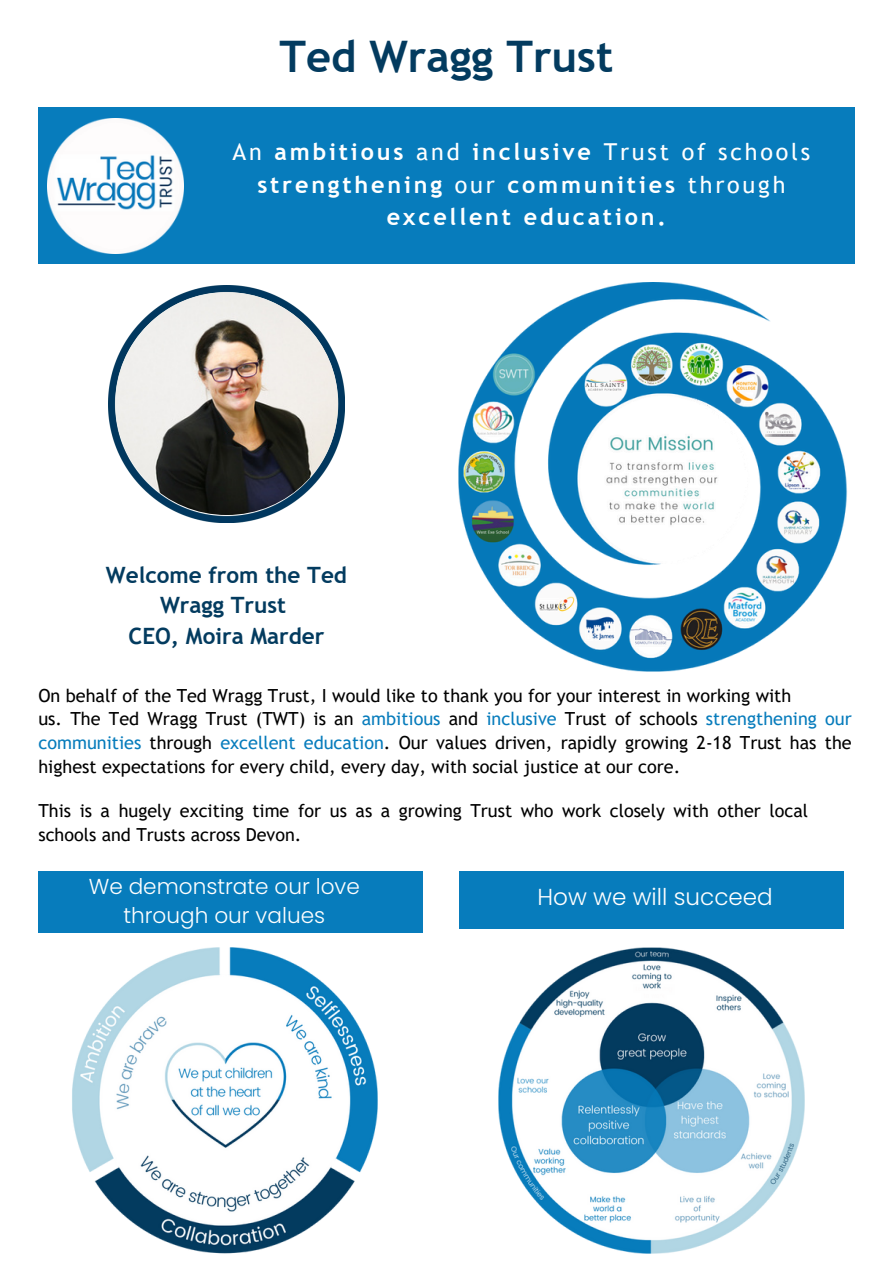
<style>
.page{position:relative;width:894px;height:1264px;background:#fff}
.page>*{position:absolute;margin:0;border:0;box-sizing:border-box;transform-origin:0 0}
.t1{font:700 43.5px "Trebuchet MS";color:#033b5f}
.t2{font:700 23.4px/32.7px "Trebuchet MS";letter-spacing:.12em;color:#fff;text-align:center}
.t3{font:300 23.1px "Poppins";color:#fff}
.t4{font:700 22.5px/30.3px "Trebuchet MS";color:#033b5f;text-align:center}
.t5{font:300 21.6px/29.2px "Poppins";color:#fff;text-align:center}
.t6{font:18px/23.7px "Trebuchet MS";color:#000;text-align:justify}
.s1{font-weight:400}
.s2{color:#077cbc}
</style>
<div class="page">
<div style="left:38px;top:107px;width:816px;height:157px;background:#077cbc"></div>
<img style="left:48px;top:118px;width:135px;height:135px">
<img style="left:108px;top:286px;width:237px;height:236px">
<img style="left:115px;top:292px;width:223px;height:223px;border-radius:50%">
<img style="left:458px;top:283px;width:390px;height:388px">
<img style="left:72px;top:947px;width:306px;height:307px">
<div style="left:38px;top:871px;width:385px;height:61px;background:#077cbc"></div>
<div style="left:458px;top:871px;width:385px;height:58px;background:#077cbc"></div>
<img style="left:498px;top:947px;width:306px;height:306px">
<p class="t1" style="left:279px;top:31px;width:335px">Ted Wragg Trust</p>
<p class="t2" style="left:232px;top:135px;width:579px"><span class="s1">An</span> ambitious <span class="s1">and</span> inclusive <span class="s1">Trust of schools </span>strengthening <span class="s1">our</span> communities <span class="s1">through </span>excellent education.</p>
<p class="t4" style="left:106px;top:559px;width:242px">Welcome from the Ted<br>Wragg Trust<br>CEO, Moira Marder</p>
<p class="t6" style="left:38px;top:683px;width:754px">On behalf of the Ted Wragg Trust, I would like to thank you for your interest in working with</p>
<p class="t6" style="left:38px;top:707px;width:814px">us. The Ted Wragg Trust (TWT) is an <span class="s2">ambitious</span> and <span class="s2">inclusive</span> Trust of schools <span class="s2">strengthening our communities</span> through <span class="s2">excellent education</span>. Our values driven, rapidly growing 2-18 Trust has the highest expectations for every child, every day, with social justice at our core.</p>
<h3 class="t6" style="left:38px;top:799px;width:771px">This is a hugely exciting time for us as a growing Trust who work closely with other local schools and Trusts across Devon.</h3>
<h2 class="t5" style="left:89px;top:871px;width:272px">We demonstrate our love through our values</h2>
<h3 class="t3" style="left:537px;top:880px;width:237px">How we will succeed</h3>
</div>
